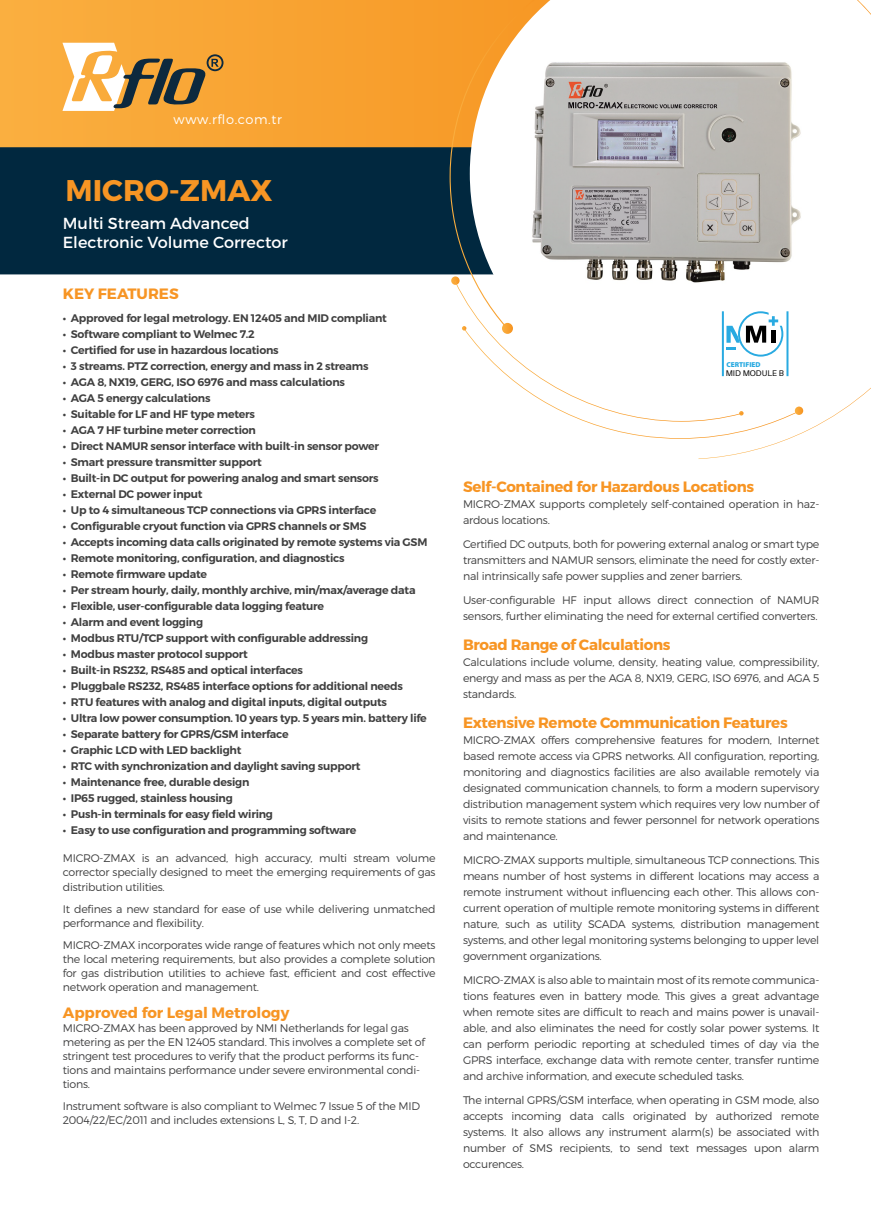
<style>
.page{position:relative;width:871px;height:1219px;background:#fff}
.page>*{position:absolute;margin:0;border:0;box-sizing:border-box;transform-origin:0 0}
.t1{font:700 29.9px "Montserrat";color:#f79524}
.t2{font:16px/19.2px "Montserrat";color:#fff}
.t3{font:700 15px "Montserrat";letter-spacing:-.02em;color:#f79524}
.t4{font:700 15px "Montserrat";color:#f79524}
.t5{font:300 12.9px "Montserrat";letter-spacing:.05em;color:#fff}
.t6{font:300 11px/16px "Montserrat";letter-spacing:-.02em;color:#404041;text-align:justify}
.t7{font:600 11px "Montserrat";letter-spacing:-.02em;color:#404040}
.t8{font:300 11px/16px "Montserrat";letter-spacing:-.02em;color:#404040;text-align:justify}
.t9{font:8.2px "Aileron";color:#000}
.t10{font:900 7.2px "Myriad Pro";color:#29aae1}
</style>
<div class="page">
<div style="left:0;top:147px;width:449px;height:127px;background:#01283f"></div>
<svg style="left:0;top:0;width:449px;height:147px;background:#f8a434"></svg>
<svg style="left:449px;top:0;width:421px;height:459px"></svg>
<hr style="left:721px;top:311px;width:2px;height:65px;background:#29aae1">
<hr style="left:786px;top:311px;width:2px;height:65px;background:#29aae1">
<img style="left:531px;top:62px;width:270px;height:222px">
<svg style="left:62px;top:43px;width:161px;height:68px"></svg>
<p class="t5" style="left:173px;top:112px;width:110px">www.rflo.com.tr</p>
<h1 class="t1" style="left:65px;top:172px;width:208px">MICRO-ZMAX</h1>
<h2 class="t2" style="left:63px;top:214px;width:226px">Multi Stream Advanced<br>Electronic Volume Corrector</h2>
<h3 class="t4" style="left:63px;top:285px;width:117px">KEY FEATURES</h3>
<p class="t7" style="left:63px;top:312px;width:325px">• Approved for legal metrology. EN 12405 and MID compliant</p>
<p class="t7" style="left:63px;top:328px;width:193px">• Software compliant to Welmec 7.2</p>
<p class="t7" style="left:63px;top:344px;width:217px">• Certified for use in hazardous locations</p>
<p class="t7" style="left:63px;top:360px;width:307px">• 3 streams. PTZ correction, energy and mass in 2 streams</p>
<p class="t7" style="left:63px;top:376px;width:284px">• AGA 8, NX19, GERG, ISO 6976 and mass calculations</p>
<p class="t7" style="left:63px;top:392px;width:149px">• AGA 5 energy calculations</p>
<p class="t7" style="left:63px;top:408px;width:194px">• Suitable for LF and HF type meters</p>
<p class="t7" style="left:63px;top:424px;width:194px">• AGA 7 HF turbine meter correction</p>
<p class="t7" style="left:63px;top:440px;width:318px">• Direct NAMUR sensor interface with built-in sensor power</p>
<p class="t7" style="left:63px;top:456px;width:200px">• Smart pressure transmitter support</p>
<p class="t7" style="left:63px;top:472px;width:317px">• Built-in DC output for powering analog and smart sensors</p>
<p class="t7" style="left:63px;top:488px;width:141px">• External DC power input</p>
<p class="t7" style="left:63px;top:504px;width:315px">• Up to 4 simultaneous TCP connections via GPRS interface</p>
<p class="t7" style="left:63px;top:520px;width:305px">• Configurable cryout function via GPRS channels or SMS</p>
<p class="t7" style="left:63px;top:536px;width:366px">• Accepts incoming data calls originated by remote systems via GSM</p>
<p class="t7" style="left:63px;top:552px;width:283px">• Remote monitoring, configuration, and diagnostics</p>
<p class="t7" style="left:63px;top:568px;width:146px">• Remote firmware update</p>
<p class="t7" style="left:63px;top:584px;width:354px">• Per stream hourly, daily, monthly archive, min/max/average data</p>
<p class="t7" style="left:63px;top:600px;width:263px">• Flexible, user-configurable data logging feature</p>
<p class="t7" style="left:63px;top:616px;width:142px">• Alarm and event logging</p>
<p class="t7" style="left:63px;top:632px;width:307px">• Modbus RTU/TCP support with configurable addressing</p>
<p class="t7" style="left:63px;top:648px;width:186px">• Modbus master protocol support</p>
<p class="t7" style="left:63px;top:664px;width:242px">• Built-in RS232, RS485 and optical interfaces</p>
<p class="t7" style="left:63px;top:680px;width:342px">• Pluggbale RS232, RS485 interface options for additional needs</p>
<p class="t7" style="left:63px;top:696px;width:326px">• RTU features with analog and digital inputs, digital outputs</p>
<p class="t7" style="left:63px;top:712px;width:365px">• Ultra low power consumption. 10 years typ. 5 years min. battery life</p>
<p class="t7" style="left:63px;top:728px;width:227px">• Separate battery for GPRS/GSM interface</p>
<p class="t7" style="left:63px;top:744px;width:180px">• Graphic LCD with LED backlight</p>
<p class="t7" style="left:63px;top:760px;width:299px">• RTC with synchronization and daylight saving support</p>
<p class="t7" style="left:63px;top:776px;width:188px">• Maintenance free, durable design</p>
<p class="t7" style="left:63px;top:792px;width:172px">• IP65 rugged, stainless housing</p>
<p class="t7" style="left:63px;top:808px;width:212px">• Push-in terminals for easy field wiring</p>
<p class="t7" style="left:63px;top:824px;width:295px">• Easy to use configuration and programming software</p>
<p class="t8" style="left:63px;top:851px;width:374px;line-height:14px">MICRO-ZMAX is an advanced, high accuracy, multi stream volume corrector specially designed to meet the emerging requirements of gas distribution utilities.</p>
<p class="t8" style="left:63px;top:901px;width:374px;line-height:14px">It defines a new standard for ease of use while delivering unmatched performance and flexibility.</p>
<p class="t8" style="left:63px;top:937px;width:374px;line-height:14px">MICRO-ZMAX incorporates wide range of features which not only meets the local metering requirements, but also provides a complete solution for gas distribution utilities to achieve fast, efficient and cost effective network operation and management.</p>
<h3 class="t4" style="left:63px;top:1004px;width:228px">Approved for Legal Metrology</h3>
<p class="t6" style="left:63px;top:1021px;width:363px;line-height:14px;text-align:left">MICRO-ZMAX has been approved by NMI Netherlands for legal gas metering as per the EN 12405 standard. This involves a complete set of stringent test procedures to verify that the product performs its func&shy;tions and maintains performance under severe environmental condi&shy;tions.</p>
<p class="t6" style="left:63px;top:1099px;width:359px;line-height:14px">Instrument software is also compliant to Welmec 7 Issue 5 of the MID<br>2004/22/EC/2011 and includes extensions L, S, T, D and I-2.</p>
<p class="t10" style="left:726px;top:361px;width:36px">CERTIFIED</p>
<p class="t9" style="left:725px;top:369px;width:60px">MID MODULE B</p>
<h3 class="t3" style="left:463px;top:477px;width:292px">Self-Contained for Hazardous Locations</h3>
<p class="t8" style="left:463px;top:496px;width:358px">MICRO-ZMAX supports completely self-contained operation in haz&shy;ardous locations.</p>
<p class="t8" style="left:463px;top:536px;width:358px">Certified DC outputs, both for powering external analog or smart type transmitters and NAMUR sensors, eliminate the need for costly exter&shy;nal intrinsically safe power supplies and zener barriers.</p>
<p class="t8" style="left:463px;top:592px;width:358px">User-configurable HF input allows direct connection of NAMUR sensors, further eliminating the need for external certified converters.</p>
<h3 class="t3" style="left:463px;top:635px;width:209px">Broad Range of Calculations</h3>
<p class="t8" style="left:463px;top:654px;width:358px">Calculations include volume, density, heating value, compressibility, energy and mass as per the AGA 8, NX19, GERG, ISO 6976, and AGA 5 standards.</p>
<h3 class="t3" style="left:463px;top:713px;width:326px">Extensive Remote Communication Features</h3>
<p class="t6" style="left:463px;top:732px;width:358px">MICRO-ZMAX offers comprehensive features for modern, Internet based remote access via GPRS networks. All configuration, reporting, monitoring and diagnostics facilities are also available remotely via designated communication channels, to form a modern supervisory distribution management system which requires very low number of visits to remote stations and fewer personnel for network operations and maintenance.</p>
<p class="t6" style="left:463px;top:852px;width:358px">MICRO-ZMAX supports multiple, simultaneous TCP connections. This means number of host systems in different locations may access a remote instrument without influencing each other. This allows con&shy;current operation of multiple remote monitoring systems in different nature, such as utility SCADA systems, distribution management systems, and other legal monitoring systems belonging to upper level government organizations.</p>
<p class="t6" style="left:463px;top:972px;width:358px">MICRO-ZMAX is also able to maintain most of its remote communica&shy;tions features even in battery mode. This gives a great advantage when remote sites are difficult to reach and mains power is unavail&shy;able, and also eliminates the need for costly solar power systems. It can perform periodic reporting at scheduled times of day via the GPRS interface, exchange data with remote center, transfer runtime and archive information, and execute scheduled tasks.</p>
<p class="t8" style="left:463px;top:1092px;width:358px">The internal GPRS/GSM interface, when operating in GSM mode, also accepts incoming data calls originated by authorized remote systems. It also allows any instrument alarm(s) be associated with number of SMS recipients, to send text messages upon alarm occurences.</p>
</div>
